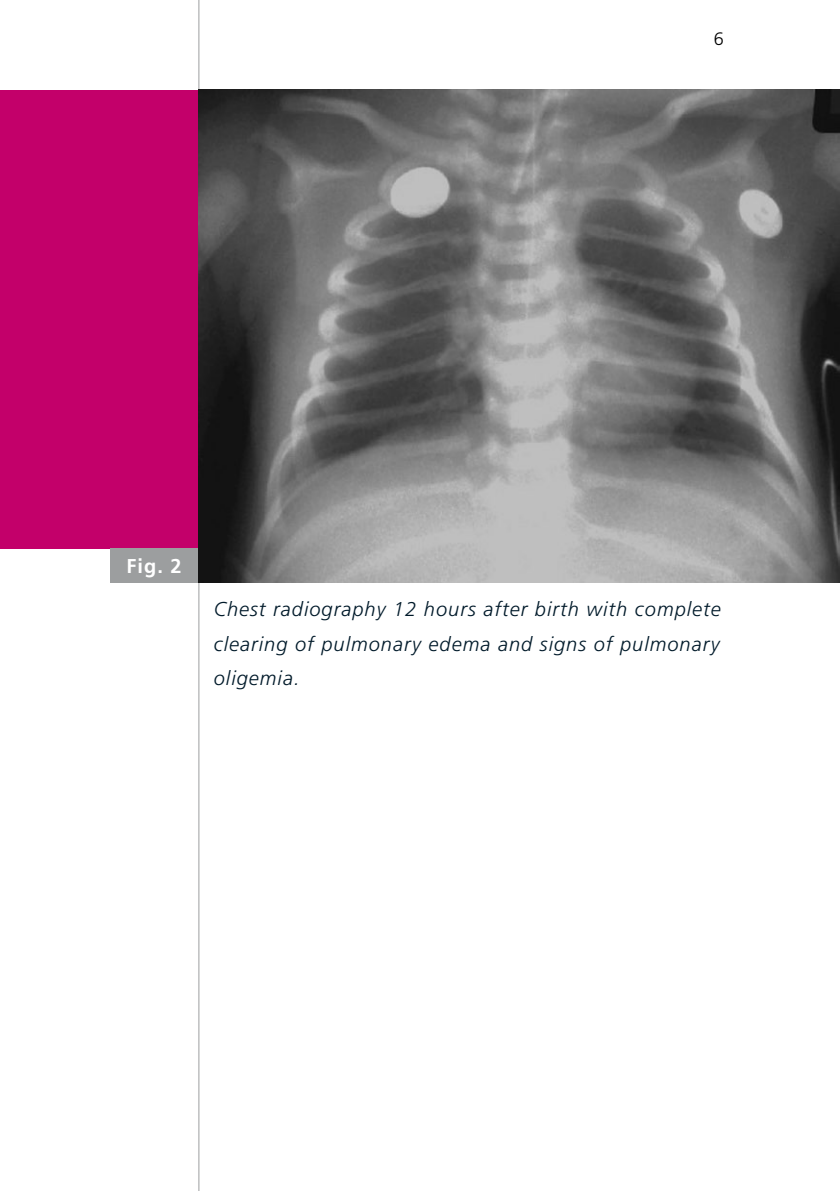
<style>
.page{position:relative;width:840px;height:1191px;background:#fff}
.page>*{position:absolute;margin:0;border:0;box-sizing:border-box;transform-origin:0 0}
.t1{font:italic 300 20px/34px "Frutiger LT Std";letter-spacing:.05em;color:#011a2a;text-align:justify}
.t2{font:700 20px "Frutiger LT Std";color:#fff}
.t3{font:300 18px "Frutiger LT Std";color:#000}
</style>
<div class="page">
<hr style="left:198px;top:0;width:1px;height:1191px;background:#9c9e9f">
<div style="left:0;top:90px;width:198px;height:458px;background:#c3006a"></div>
<div style="left:110px;top:548px;width:88px;height:34px;background:#9c9e9f"></div>
<img style="left:198px;top:90px;width:641px;height:492px">
<p class="t3" style="left:713px;top:28px;width:12px">6</p>
<p class="t2" style="left:126px;top:554px;width:57px">Fig. 2</p>
<p class="t1" style="left:214px;top:593px;width:508px">Chest radiography 12 hours after birth with complete clearing of pulmonary edema and signs of pulmonary oligemia.</p>
</div>
